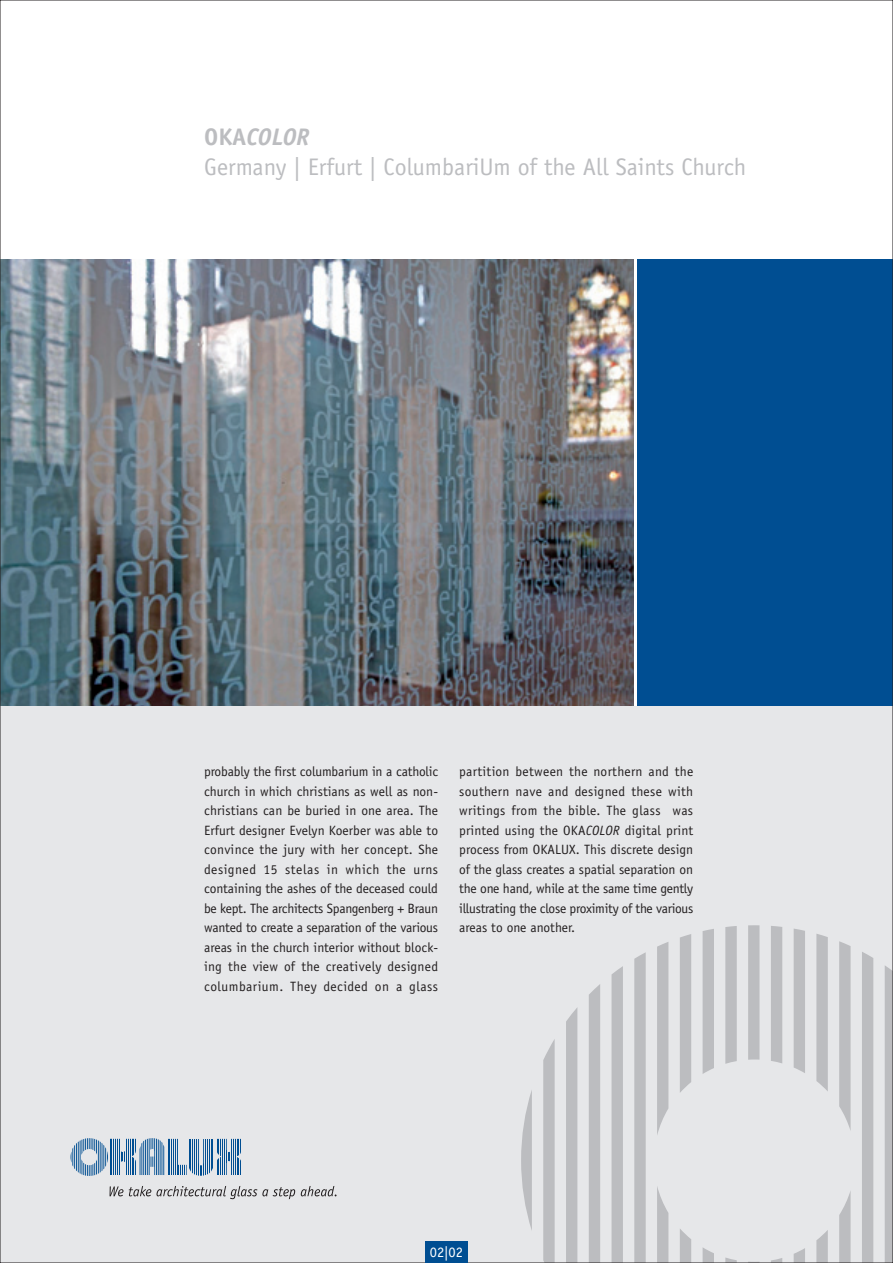
<style>
.page{position:relative;width:893px;height:1263px;background:#fff}
.page>*{position:absolute;margin:0;border:0;box-sizing:border-box;transform-origin:0 0}
.t1{font:24px/30px "Officina Sans";color:#bcbdc0}
.t2{font:14.4px "Officina Sans";color:#fff}
.t3{font:13.5px/19.5px "Officina Sans";letter-spacing:.005em;color:#231f20;text-align:justify}
.s1{font-weight:700}
.s2{font-weight:700;font-style:italic}
.s3{font-style:italic}
</style>
<div class="page">
<img style="left:2px;top:260px;width:632px;height:446px">
<div style="left:638px;top:259px;width:255px;height:447px;background:#004e92"></div>
<div style="left:0;top:706px;width:893px;height:557px;background:#e6e7e9"></div>
<svg style="left:521px;top:925px;width:370px;height:336px"></svg>
<hr style="left:110px;top:1139px;width:1px;height:36px;background:#004e92">
<hr style="left:111px;top:1139px;width:1px;height:36px;background:#004e92">
<hr style="left:113px;top:1139px;width:1px;height:36px;background:#004e92">
<hr style="left:115px;top:1139px;width:1px;height:36px;background:#004e92">
<hr style="left:117px;top:1139px;width:1px;height:36px;background:#004e92">
<hr style="left:119px;top:1139px;width:1px;height:36px;background:#004e92">
<hr style="left:121px;top:1139px;width:1px;height:36px;background:#004e92">
<hr style="left:122px;top:1139px;width:1px;height:36px;background:#004e92">
<hr style="left:124px;top:1139px;width:1px;height:36px;background:#004e92">
<hr style="left:126px;top:1139px;width:1px;height:36px;background:#004e92">
<hr style="left:128px;top:1139px;width:1px;height:36px;background:#004e92">
<hr style="left:130px;top:1139px;width:1px;height:36px;background:#004e92">
<hr style="left:132px;top:1139px;width:1px;height:36px;background:#004e92">
<hr style="left:133px;top:1139px;width:1px;height:36px;background:#004e92">
<hr style="left:135px;top:1139px;width:1px;height:36px;background:#004e92">
<hr style="left:168px;top:1139px;width:1px;height:36px;background:#004e92">
<hr style="left:169px;top:1139px;width:1px;height:36px;background:#004e92">
<hr style="left:171px;top:1139px;width:1px;height:36px;background:#004e92">
<hr style="left:173px;top:1139px;width:1px;height:36px;background:#004e92">
<hr style="left:175px;top:1139px;width:1px;height:36px;background:#004e92">
<hr style="left:177px;top:1139px;width:1px;height:36px;background:#004e92">
<hr style="left:179px;top:1139px;width:1px;height:36px;background:#004e92">
<hr style="left:180px;top:1139px;width:1px;height:36px;background:#004e92">
<hr style="left:182px;top:1139px;width:1px;height:36px;background:#004e92">
<hr style="left:184px;top:1139px;width:1px;height:36px;background:#004e92">
<hr style="left:186px;top:1139px;width:1px;height:36px;background:#004e92">
<svg style="left:189px;top:1163px;width:24px;height:13px"></svg>
<hr style="left:217px;top:1139px;width:1px;height:36px;background:#004e92">
<hr style="left:218px;top:1139px;width:1px;height:36px;background:#004e92">
<hr style="left:220px;top:1139px;width:1px;height:36px;background:#004e92">
<hr style="left:222px;top:1139px;width:1px;height:36px;background:#004e92">
<hr style="left:224px;top:1139px;width:1px;height:36px;background:#004e92">
<hr style="left:226px;top:1139px;width:1px;height:36px;background:#004e92">
<hr style="left:228px;top:1139px;width:1px;height:36px;background:#004e92">
<hr style="left:229px;top:1139px;width:1px;height:36px;background:#004e92">
<hr style="left:231px;top:1139px;width:1px;height:36px;background:#004e92">
<hr style="left:233px;top:1139px;width:1px;height:36px;background:#004e92">
<hr style="left:235px;top:1139px;width:1px;height:36px;background:#004e92">
<hr style="left:237px;top:1139px;width:1px;height:36px;background:#004e92">
<hr style="left:238px;top:1139px;width:1px;height:36px;background:#004e92">
<hr style="left:240px;top:1139px;width:1px;height:36px;background:#004e92">
<svg style="left:110px;top:1186px;width:13px;height:10px"></svg>
<svg style="left:129px;top:1186px;width:166px;height:13px"></svg>
<svg style="left:301px;top:1186px;width:36px;height:10px"></svg>
<svg style="left:140px;top:1138px;width:24px;height:37px"></svg>
<svg style="left:71px;top:1138px;width:37px;height:38px"></svg>
<div style="left:425px;top:1242px;width:43px;height:21px;background:#004e92"></div>
<h1 class="t1" style="left:204px;top:124px;width:544px"><span class="s1">OKA</span><span class="s2">COLOR<br></span>Germany | Erfurt | ColumbariUm of the All Saints Church</h1>
<p class="t3" style="left:204px;top:763px;width:236px">probably the first columbarium in a catholic church in which christians as well as non&shy;christians can be buried in one area. The Erfurt designer Evelyn Koerber was able to convince the jury with her concept. She designed 15 stelas in which the urns containing the ashes of the deceased could be kept. The architects Spangenberg + Braun wanted to create a separation of the various areas in the church interior without block&shy;ing the view of the creatively designed columbarium. They decided on a glass</p>
<p class="t3" style="left:459px;top:763px;width:236px">partition between the northern and the southern nave and designed these with writings from the bible. The glass was printed using the OKA<span class="s3">COLOR</span> digital print process from OKALUX. This discrete design of the glass creates a spatial separation on the one hand, while at the same time gently illustrating the close proximity of the various areas to one another.</p>
<p class="t2" style="left:430px;top:1247px;width:35px">02|02</p>
</div>
